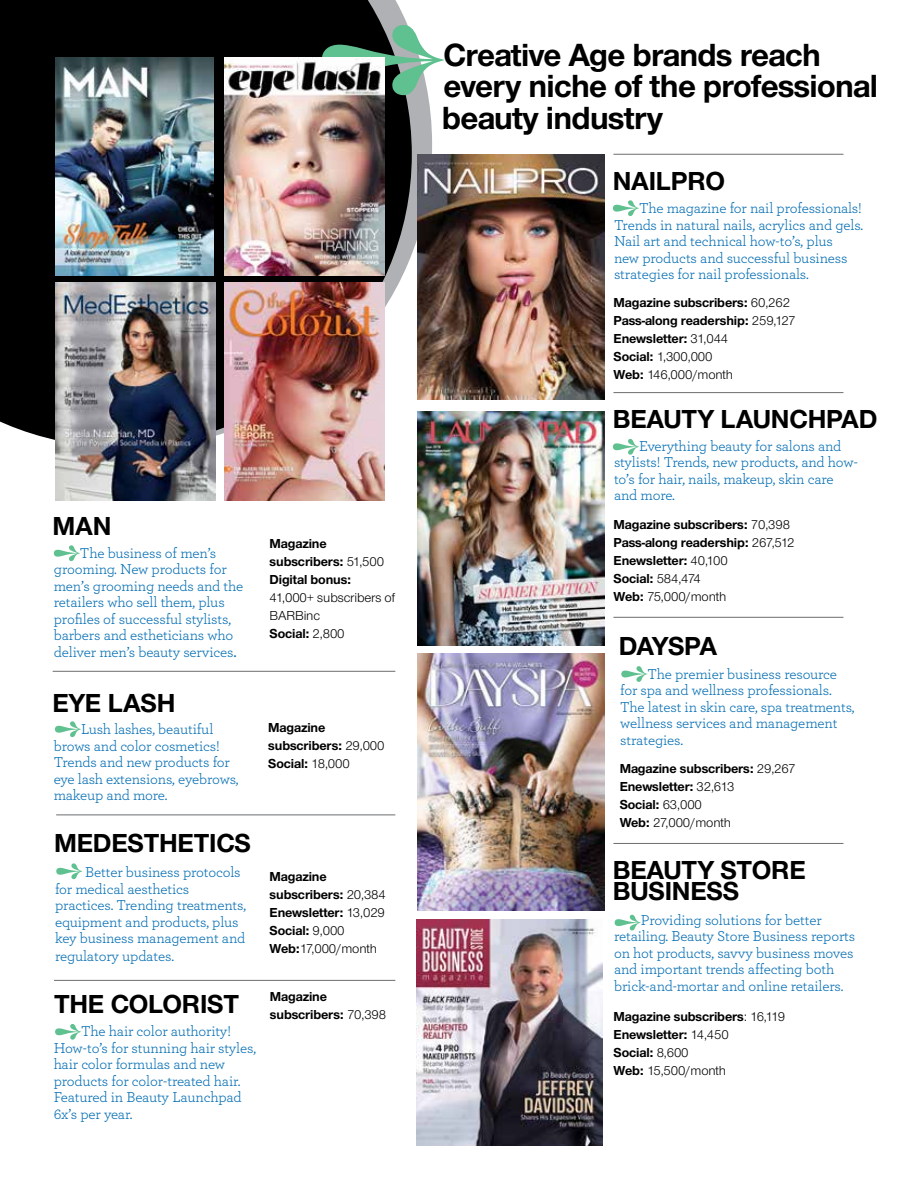
<style>
.page{position:relative;width:918px;height:1188px;background:#fff}
.page>*{position:absolute;margin:0;border:0;box-sizing:border-box;transform-origin:0 0}
.t1{font:700 33.15px/31.5px "Nimbus San Nov T";letter-spacing:-.02em;color:#000}
.t2{font:700 27px/21px "Nimbus San Nov T";letter-spacing:-.01em;color:#000}
.t3{font:15px/16.5px "Archer";letter-spacing:-.01em;color:#036db3}
.t4{font:700 13.5px/18px "Nimbus San Nov T";letter-spacing:-.01em;color:#000}
.t5{font:13.5px/18px "Nimbus San Nov T";letter-spacing:-.01em;color:#000}
.s1{font-size:18px}
.s2{font-weight:400}
.s3{font-weight:700}
</style>
<div class="page">
<svg style="left:0;top:0;width:412px;height:447px;background:#232223"></svg>
<svg style="left:55px;top:721px;width:26px;height:16px"></svg>
<svg style="left:56px;top:863px;width:26px;height:16px"></svg>
<img style="left:418px;top:411px;width:186px;height:235px">
<svg style="left:54px;top:545px;width:26px;height:16px"></svg>
<svg style="left:613px;top:439px;width:26px;height:16px"></svg>
<svg style="left:621px;top:666px;width:26px;height:16px"></svg>
<svg style="left:615px;top:915px;width:26px;height:15px"></svg>
<img style="left:416px;top:920px;width:187px;height:226px">
<img style="left:418px;top:654px;width:186px;height:256px">
<hr style="left:613px;top:154px;width:230px;height:1px;background:#6c6d6f">
<hr style="left:613px;top:392px;width:230px;height:1px;background:#6c6d6f">
<hr style="left:613px;top:617px;width:230px;height:1px;background:#6c6d6f">
<hr style="left:54px;top:980px;width:341px;height:1px;background:#6c6d6f">
<hr style="left:56px;top:815px;width:339px;height:1px;background:#6c6d6f">
<hr style="left:613px;top:843px;width:230px;height:1px;background:#6c6d6f">
<img style="left:418px;top:154px;width:186px;height:246px">
<svg style="left:613px;top:200px;width:26px;height:16px"></svg>
<hr style="left:53px;top:671px;width:342px;height:1px;background:#6c6d6f">
<svg style="left:55px;top:1024px;width:26px;height:16px"></svg>
<img style="left:55px;top:283px;width:160px;height:218px">
<img style="left:55px;top:58px;width:159px;height:217px">
<img style="left:225px;top:283px;width:159px;height:218px">
<svg style="left:322px;top:25px;width:122px;height:70px"></svg>
<img style="left:225px;top:58px;width:159px;height:217px">
<h2 class="t2" style="left:53px;top:515px;width:60px">MAN</h2>
<p class="t3" style="left:54px;top:544px;width:191px;text-indent:26px">The business of men’s grooming. New products for men’s grooming needs and the retailers who sell them, plus profiles of successful stylists, barbers and estheticians who deliver men’s beauty services<span class="s1">.</span></p>
<h2 class="t2" style="left:53px;top:692px;width:124px">EYE LASH</h2>
<p class="t3" style="left:54px;top:720px;width:187px;text-indent:27px">Lush lashes, beautiful brows and color cosmetics!<br>Trends and new products for eye lash extensions, eyebrows, makeup and more.</p>
<h2 class="t2" style="left:54px;top:832px;width:199px">MEDESTHETICS</h2>
<p class="t3" style="left:55px;top:863px;width:193px;text-indent:30px">Better business protocols for medical aesthetics practices. Trending treatments, equipment and products, plus key business management and</p>
<p class="t3" style="left:55px;top:947px;width:121px">regulatory updates.</p>
<p class="t4" style="left:270px;top:534px;width:116px">Magazine subscribers: <span class="s2">51,500<br></span>Digital bonus:</p>
<p class="t5" style="left:270px;top:589px;width:127px">41,000+ subscribers of<br>BARBinc<br><span class="s3">Social:</span> 2,800</p>
<p class="t4" style="left:268px;top:718px;width:118px">Magazine subscribers: <span class="s2">29,000<br></span>Social: <span class="s2">18,000</span></p>
<p class="t4" style="left:270px;top:867px;width:118px">Magazine subscribers: <span class="s2">20,384<br></span>Enewsletter: <span class="s2">13,029<br></span>Social: <span class="s2">9,000<br></span>Web:<span class="s2">17,000/month</span></p>
<h2 class="t2" style="left:54px;top:993px;width:274px">THE COLORIST <sup>Magazine</sup></h2>
<p class="t4" style="left:270px;top:1005px;width:118px">subscribers: <span class="s2">70,398</span></p>
<p class="t3" style="left:54px;top:1023px;width:204px;text-indent:28px">The hair color authority!<br>How-to’s for stunning hair styles, hair color formulas and new products for color-treated hair.<br>Featured in Beauty Launchpad<br>6x’s per year.</p>
<h1 class="t1" style="left:442px;top:38px;width:438px">Creative Age brands reach every niche of the professional beauty industry</h1>
<h2 class="t2" style="left:613px;top:170px;width:114px">NAILPRO</h2>
<p class="t3" style="left:614px;top:199px;width:251px;text-indent:25px">The magazine for nail professionals!<br>Trends in natural nails, acrylics and gels.<br>Nail art and technical how-to’s, plus<br>new products and successful business strategies for nail professionals.</p>
<p class="t4" style="left:614px;top:293px;width:183px">Magazine subscribers: <span class="s2">60,262<br></span>Pass-along readership: <span class="s2">259,127<br></span>Enewsletter: <span class="s2">31,044<br></span>Social: <span class="s2">1,300,000<br></span>Web: <span class="s2">146,000/month</span></p>
<h2 class="t2" style="left:613px;top:408px;width:266px">BEAUTY LAUNCHPAD</h2>
<p class="t3" style="left:614px;top:437px;width:245px;text-indent:25px">Everything beauty for salons and stylists! Trends, new products, and how&shy;to’s for hair, nails, makeup, skin care and more.</p>
<p class="t4" style="left:614px;top:515px;width:182px">Magazine subscribers: <span class="s2">70,398<br></span>Pass-along readership: <span class="s2">267,512<br></span>Enewsletter: <span class="s2">40,100<br></span>Social: <span class="s2">584,474<br></span>Web: <span class="s2">75,000/month</span></p>
<h2 class="t2" style="left:619px;top:635px;width:100px">DAYSPA</h2>
<p class="t3" style="left:620px;top:665px;width:236px;text-indent:27px">The premier business resource for spa and wellness professionals.<br>The latest in skin care, spa treatments, wellness services and management strategies.</p>
<p class="t4" style="left:620px;top:759px;width:177px">Magazine subscribers: <span class="s2">29,267<br></span>Enewsletter: <span class="s2">32,613<br></span>Social: <span class="s2">63,000<br></span>Web: <span class="s2">27,000/month</span></p>
<h2 class="t2" style="left:613px;top:859px;width:195px">BEAUTY STORE<br>BUSINESS</h2>
<p class="t3" style="left:614px;top:911px;width:243px;text-indent:27px">Providing solutions for better retailing. Beauty Store Business reports on hot products, savvy business moves and important trends affecting both brick-and-mortar and online retailers.</p>
<p class="t4" style="left:614px;top:1007px;width:173px">Magazine subscribers<span class="s2">: 16,119<br></span>Enewsletter: <span class="s2">14,450<br></span>Social: <span class="s2">8,600<br></span>Web: <span class="s2">15,500/month</span></p>
</div>
